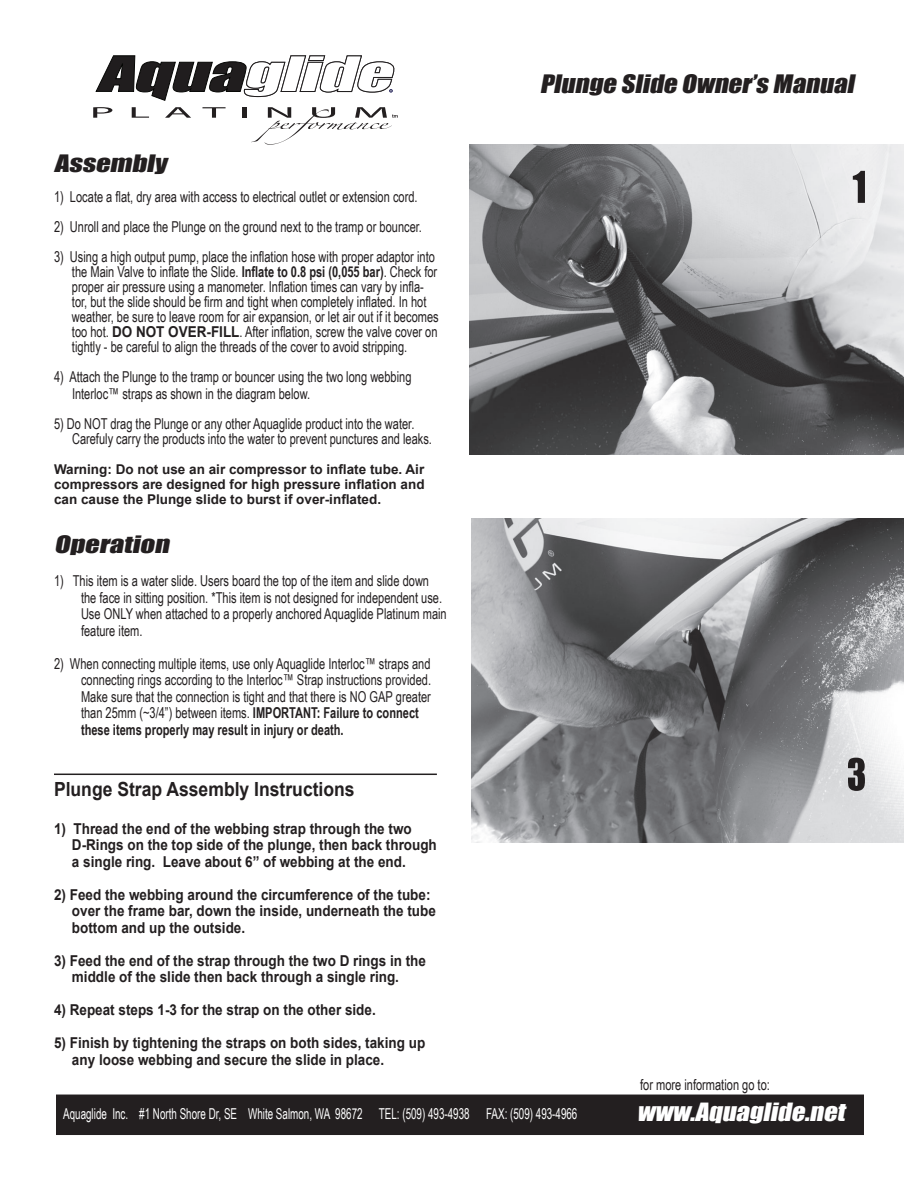
<style>
.page{position:relative;width:918px;height:1188px;background:#fff}
.page>*{position:absolute;margin:0;border:0;box-sizing:border-box;transform-origin:0 0}
.t1{font:italic 23.4px "Impact";color:#231f20;scale:1.14 1}
.t2{font:italic 23.1px "Impact";color:#fff;scale:1.14 1}
.t3{font:italic 22.05px "Impact";color:#231f20;scale:1.29 1}
.t4{font:700 19.5px "Arial";color:#231f20;scale:.9 1}
.t5{font:15px/16.5px "Arial Narrow";color:#231f20;scale:.9 1}
.t6{font:700 15px/16.5px "Arial";color:#231f20;scale:.9 1}
.t7{font:15px "Arial Narrow";color:#fff;scale:.8 1}
.t8{font:700 13.5px/15px "Arial";color:#231f20;text-align:justify}
.s1{font-weight:700}
.s2{font-family:"Arial";font-weight:700}
</style>
<div class="page">
<img style="left:469px;top:145px;width:435px;height:309px">
<img style="left:471px;top:518px;width:433px;height:325px">
<div style="left:57px;top:1095px;width:806px;height:39px;background:#231f20"></div>
<div style="left:56px;top:1095px;width:808px;height:40px;border:2px solid #231f20"></div>
<svg style="left:853px;top:171px;width:12px;height:32px"></svg>
<svg style="left:848px;top:758px;width:17px;height:33px"></svg>
<svg style="left:96px;top:55px;width:299px;height:46px"></svg>
<svg style="left:93px;top:107px;width:19px;height:11px"></svg>
<svg style="left:132px;top:107px;width:17px;height:11px"></svg>
<svg style="left:165px;top:107px;width:26px;height:11px"></svg>
<svg style="left:202px;top:107px;width:24px;height:11px"></svg>
<hr style="left:243px;top:107px;width:4px;height:11px;background:#231f20">
<svg style="left:251px;top:107px;width:147px;height:38px"></svg>
<hr style="left:54px;top:774px;width:383px;height:1px;background:#231f20">
<h3 class="t3" style="left:54px;top:146px;width:93px">Assembly</h3>
<p class="t5" style="left:54px;top:188px;width:406px">1) Locate a flat, dry area with access to electrical outlet or extension cord.</p>
<p class="t5" style="left:54px;top:218px;width:410px">2) Unroll and place the Plunge on the ground next to the tramp or bouncer.</p>
<p class="t5" style="left:72px;top:249px;width:409px;line-height:15px;text-indent:-18px">3) Using a high output pump, place the inflation hose with proper adaptor into the Main Valve to inflate the Slide. <span class="s1">Inflate to 0.8 psi (0,055 bar)</span>. Check for proper air pressure using a manometer. Inflation times can vary by infla&shy;tor, but the slide should be firm and tight when completely inflated. In hot weather, be sure to leave room for air expansion, or let air out if it becomes too hot. <span class="s2">DO NOT OVER-FILL</span>. After inflation, screw the valve cover on tightly - be careful to align the threads of the cover to avoid stripping.</p>
<p class="t5" style="left:72px;top:368px;width:379px;text-indent:-18px">4) Attach the Plunge to the tramp or bouncer using the two long webbing<br>Interloc™ straps as shown in the diagram below.</p>
<p class="t5" style="left:72px;top:415px;width:401px;line-height:15px;text-indent:-18px">5) Do NOT drag the Plunge or any other Aquaglide product into the water.<br>Carefuly carry the products into the water to prevent punctures and leaks.</p>
<p class="t8" style="left:54px;top:462px;width:372px">Warning: Do not use an air compressor to inflate tube. Air compressors are designed for high pressure inflation and can cause the Plunge slide to burst if over-inflated.</p>
<h3 class="t3" style="left:54px;top:527px;width:95px">Operation</h3>
<p class="t5" style="left:81px;top:572px;width:408px;text-indent:-27px">1) This item is a water slide. Users board the top of the item and slide down the face in sitting position. *This item is not designed for independent use.<br>Use ONLY when attached to a properly anchored Aquaglide Platinum main feature item.</p>
<p class="t5" style="left:81px;top:654px;width:391px;text-indent:-27px">2) When connecting multiple items, use only Aquaglide Interloc™ straps and connecting rings according to the Interloc™ Strap instructions provided.<br>Make sure that the connection is tight and that there is NO GAP greater than 25mm (~3/4”) between items. <span class="s1">IMPORTANT: Failure to connect these items properly may result in injury or death.</span></p>
<h3 class="t4" style="left:54px;top:776px;width:336px">Plunge Strap Assembly Instructions</h3>
<p class="t6" style="left:72px;top:821px;width:407px;text-indent:-18px">1) Thread the end of the webbing strap through the two<br>D-Rings on the top side of the plunge, then back through a single ring. Leave about 6” of webbing at the end.</p>
<p class="t6" style="left:72px;top:887px;width:406px;text-indent:-18px">2) Feed the webbing around the circumference of the tube: over the frame bar, down the inside, underneath the tube bottom and up the outside.</p>
<p class="t6" style="left:54px;top:953px;width:415px;text-align:center">3) Feed the end of the strap through the two D rings in the middle of the slide then back through a single ring.</p>
<p class="t6" style="left:54px;top:1002px;width:359px">4) Repeat steps 1-3 for the strap on the other side.</p>
<p class="t6" style="left:72px;top:1035px;width:394px;text-indent:-18px">5) Finish by tightening the straps on both sides, taking up any loose webbing and secure the slide in place.</p>
<h1 class="t1" style="left:540px;top:66px;width:282px">Plunge Slide Owner’s Manual</h1>
<p class="t5" style="left:640px;top:1076px;width:146px">for more information go to:</p>
<p class="t7" style="left:63px;top:1103px;width:644px">Aquaglide Inc. #1 North Shore Dr, SE White Salmon, WA 98672 TEL: (509) 493-4938 FAX: (509) 493-4966</p>
<h2 class="t2" style="left:637px;top:1094px;width:189px">www.Aquaglide.net</h2>
</div>
